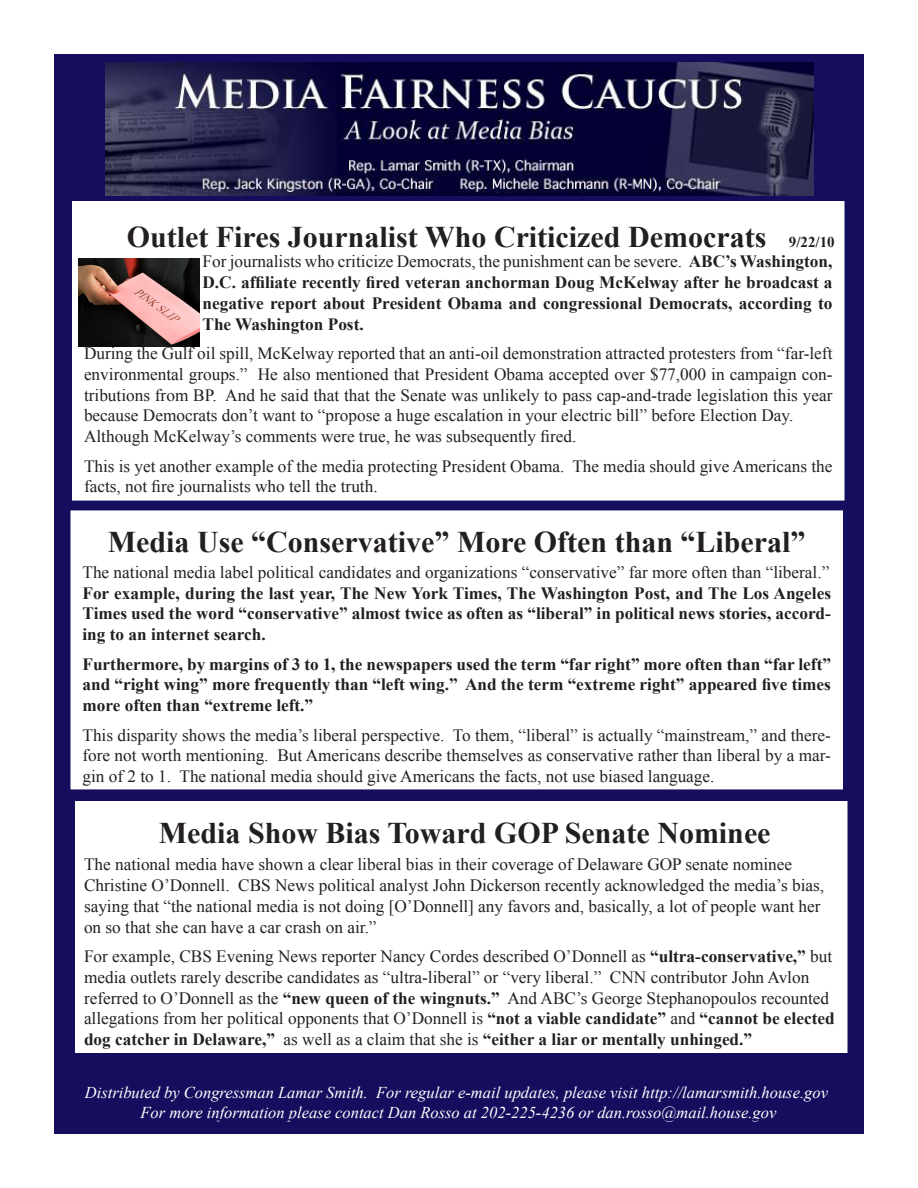
<style>
.page{position:relative;width:918px;height:1188px;background:#fff}
.page>*{position:absolute;margin:0;border:0;box-sizing:border-box;transform-origin:0 0}
.t1{font:700 30px "Times New Roman";color:#231f20}
.t2{font:17.25px/20.7px "Times New Roman";color:#231f20}
.t3{font:700 17.25px/20.7px "Times New Roman";color:#231f20;text-align:justify}
.t4{font:italic 16.5px "Times New Roman";color:#fff}
.s1{font-size:15px}
.s2{font-weight:400}
.s3{font-weight:700}
</style>
<div class="page">
<div style="left:55px;top:55px;width:808px;height:1078px;background:#150d5e"></div>
<div style="left:76px;top:802px;width:771px;height:250px;background:#fff"></div>
<div style="left:75px;top:801px;width:773px;height:252px;border:2px solid #fff"></div>
<div style="left:71px;top:511px;width:771px;height:278px;background:#fff"></div>
<div style="left:70px;top:510px;width:773px;height:279px;border:2px solid #fff"></div>
<div style="left:73px;top:202px;width:771px;height:298px;background:#fff"></div>
<div style="left:72px;top:201px;width:772px;height:300px;border:2px solid #fff"></div>
<img style="left:105px;top:63px;width:709px;height:133px">
<img style="left:78px;top:258px;width:121px;height:88px">
<p class="t1" style="left:127px;top:216px;width:709px">Outlet Fires Journalist Who Criticized Democrats <span class="s1">9/22/10</span></p>
<p class="t3" style="left:203px;top:251px;width:631px"><span class="s2">For journalists who criticize Democrats, the punishment can be severe.</span> ABC’s Washington, D.C. affiliate recently fired veteran anchorman Doug McKelway after he broadcast a negative report about President Obama and congressional Democrats, according to The Washington Post.</p>
<p class="t2" style="left:84px;top:343px;width:750px;text-align:justify">During the Gulf oil spill, McKelway reported that an anti-oil demonstration attracted protesters from “far-left environmental groups.” He also mentioned that President Obama accepted over $77,000 in campaign con&shy;tributions from BP. And he said that that the Senate was unlikely to pass cap-and-trade legislation this year because Democrats don’t want to “propose a huge escalation in your electric bill” before Election Day.</p>
<p class="t2" style="left:84px;top:426px;width:494px">Although McKelway’s comments were true, he was subsequently fired.</p>
<p class="t2" style="left:84px;top:455px;width:750px">This is yet another example of the media protecting President Obama. The media should give Americans the facts, not fire journalists who tell the truth.</p>
<p class="t1" style="left:108px;top:521px;width:699px">Media Use “Conservative” More Often than “Liberal”</p>
<p class="t2" style="left:82px;top:561px;width:748px">The national media label political candidates and organizations “conservative” far more often than “liberal.”</p>
<p class="t3" style="left:82px;top:582px;width:750px">For example, during the last year, The New York Times, The Washington Post, and The Los Angeles Times used the word “conservative” almost twice as often as “liberal” in political news stories, accord&shy;ing to an internet search.</p>
<p class="t3" style="left:82px;top:653px;width:750px">Furthermore, by margins of 3 to 1, the newspapers used the term “far right” more often than “far left” and “right wing” more frequently than “left wing.” And the term “extreme right” appeared five times more often than “extreme left.”</p>
<p class="t2" style="left:82px;top:724px;width:750px;text-align:justify">This disparity shows the media’s liberal perspective. To them, “liberal” is actually “mainstream,” and there&shy;fore not worth mentioning. But Americans describe themselves as conservative rather than liberal by a mar&shy;gin of 2 to 1. The national media should give Americans the facts, not use biased language.</p>
<p class="t1" style="left:159px;top:812px;width:613px">Media Show Bias Toward GOP Senate Nominee</p>
<p class="t2" style="left:84px;top:854px;width:742px">The national media have shown a clear liberal bias in their coverage of Delaware GOP senate nominee Christine O’Donnell. CBS News political analyst John Dickerson recently acknowledged the media’s bias, saying that “the national media is not doing [O’Donnell] any favors and, basically, a lot of people want her on so that she can have a car crash on air.”</p>
<p class="t2" style="left:84px;top:946px;width:752px">For example, CBS Evening News reporter Nancy Cordes described O’Donnell as <span class="s3">“ultra-conservative,”</span> but media outlets rarely describe candidates as “ultra-liberal” or “very liberal.” CNN contributor John Avlon referred to O’Donnell as the <span class="s3">“new queen of the wingnuts.”</span> And ABC’s George Stephanopoulos recounted allegations from her political opponents that O’Donnell is <span class="s3">“not a viable candidate”</span> and <span class="s3">“cannot be elected dog catcher in Delaware,”</span> as well as a claim that she is <span class="s3">“either a liar or mentally unhinged.”</span></p>
<p class="t4" style="left:85px;top:1081px;width:745px">Distributed by Congressman Lamar Smith. For regular e-mail updates, please visit http://lamarsmith.house.gov</p>
<p class="t4" style="left:141px;top:1101px;width:637px">For more information please contact Dan Rosso at 202-225-4236 or dan.rosso@mail.house.gov</p>
</div>
